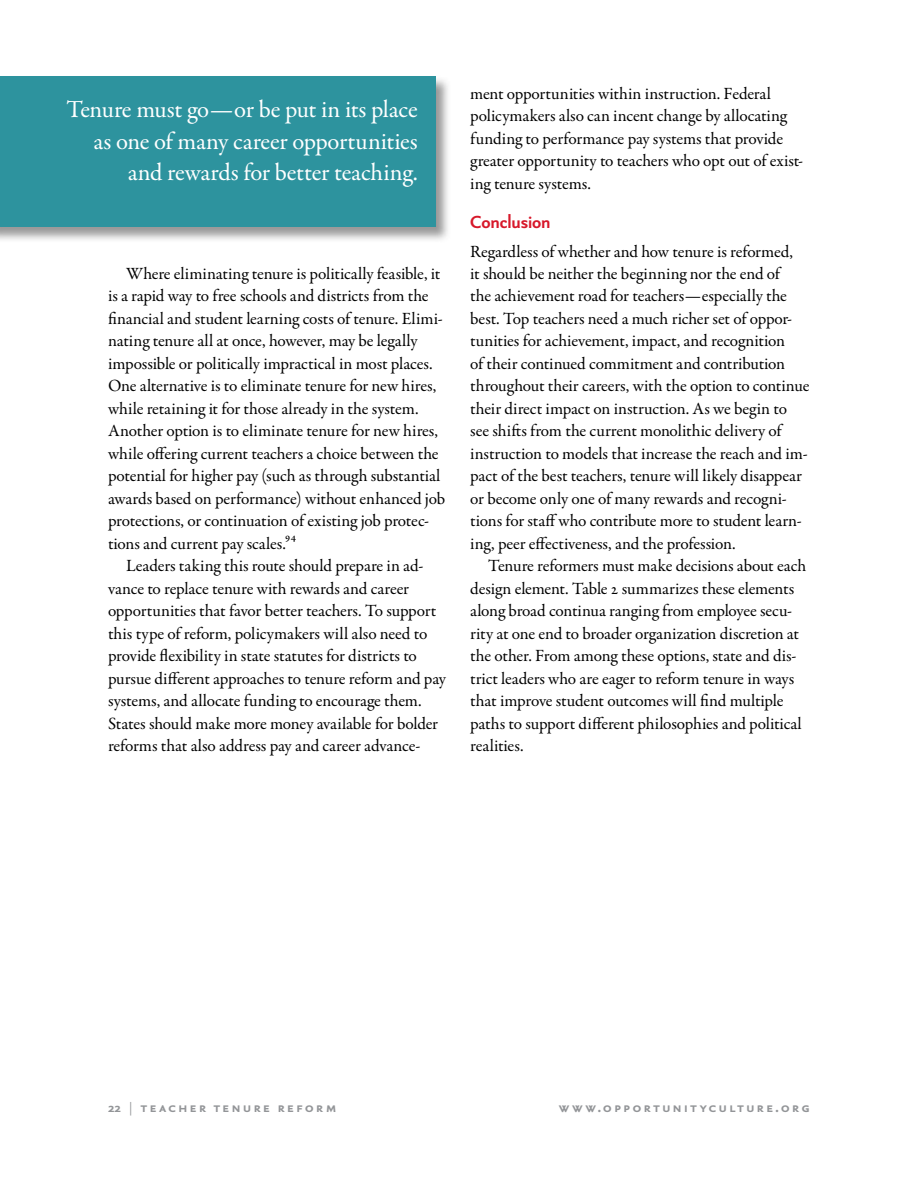
<style>
.page{position:relative;width:918px;height:1188px;background:#fff}
.page>*{position:absolute;margin:0;border:0;box-sizing:border-box;transform-origin:0 0}
.t1{font:24.75px/31.5px "Garamond Premr Pro";letter-spacing:-.01em;color:#fff;text-align:right}
.t2{font:700 21px "Seria Sans";letter-spacing:-.01em;color:#d7182a}
.t3{font:17.25px/22.5px "Garamond Premr Pro";letter-spacing:-.005em;color:#000}
.t4{font:16.5px "Seria Sans Bold Caps";letter-spacing:.12em;color:#939598}
.s1{font-family:"Seria Sans"}
</style>
<div class="page">
<img style="left:0;top:79px;width:448px;height:161px">
<div style="left:0;top:76px;width:436px;height:151px;background:#2d939e"></div>
<h1 class="t1" style="left:66px;top:94px;width:353px">Tenure must go—or be put in its place as one of many career opportunities and rewards for better teaching.</h1>
<p class="t3" style="left:108px;top:263px;width:339px;text-indent:18px">Where eliminating tenure is politically feasible, it is a rapid way to free schools and districts from the financial and student learning costs of tenure. Elimi&shy;nating tenure all at once, however, may be legally impossible or politically impractical in most places.<br>One alternative is to eliminate tenure for new hires, while retaining it for those already in the system.<br>Another option is to eliminate tenure for new hires, while offering current teachers a choice between the potential for higher pay (such as through substantial awards based on performance) without enhanced job protections, or continuation of existing job protec&shy;tions and current pay scales.94</p>
<p class="t3" style="left:108px;top:555px;width:340px;text-indent:18px">Leaders taking this route should prepare in ad&shy;vance to replace tenure with rewards and career opportunities that favor better teachers. To support this type of reform, policymakers will also need to provide flexibility in state statutes for districts to pursue different approaches to tenure reform and pay systems, and allocate funding to encourage them.<br>States should make more money available for bolder reforms that also address pay and career advance-</p>
<p class="t3" style="left:470px;top:83px;width:334px">ment opportunities within instruction. Federal policymakers also can incent change by allocating funding to performance pay systems that provide greater opportunity to teachers who opt out of exist&shy;ing tenure systems.</p>
<p class="t2" style="left:470px;top:212px;width:82px">Conclusion</p>
<p class="t3" style="left:470px;top:240px;width:341px">Regardless of whether and how tenure is reformed,<br>it should be neither the beginning nor the end of<br>the achievement road for teachers — especially the best. Top teachers need a much richer set of oppor&shy;tunities for achievement, impact, and recognition<br>of their continued commitment and contribution throughout their careers, with the option to continue their direct impact on instruction. As we begin to see shifts from the current monolithic delivery of instruction to models that increase the reach and im&shy;pact of the best teachers, tenure will likely disappear or become only one of many rewards and recogni&shy;tions for staff who contribute more to student learn&shy;ing, peer effectiveness, and the profession.</p>
<p class="t3" style="left:470px;top:555px;width:337px;text-indent:18px">Tenure reformers must make decisions about each design element. Table 2 summarizes these elements along broad continua ranging from employee secu&shy;rity at one end to broader organization discretion at the other. From among these options, state and dis&shy;trict leaders who are eager to reform tenure in ways that improve student outcomes will find multiple paths to support different philosophies and political realities.</p>
<p class="t4" style="left:108px;top:1099px;width:230px">22 <span class="s1">|</span> teacher tenure reform</p>
<p class="t4" style="left:559px;top:1099px;width:253px">www.opportunityculture.org</p>
</div>
